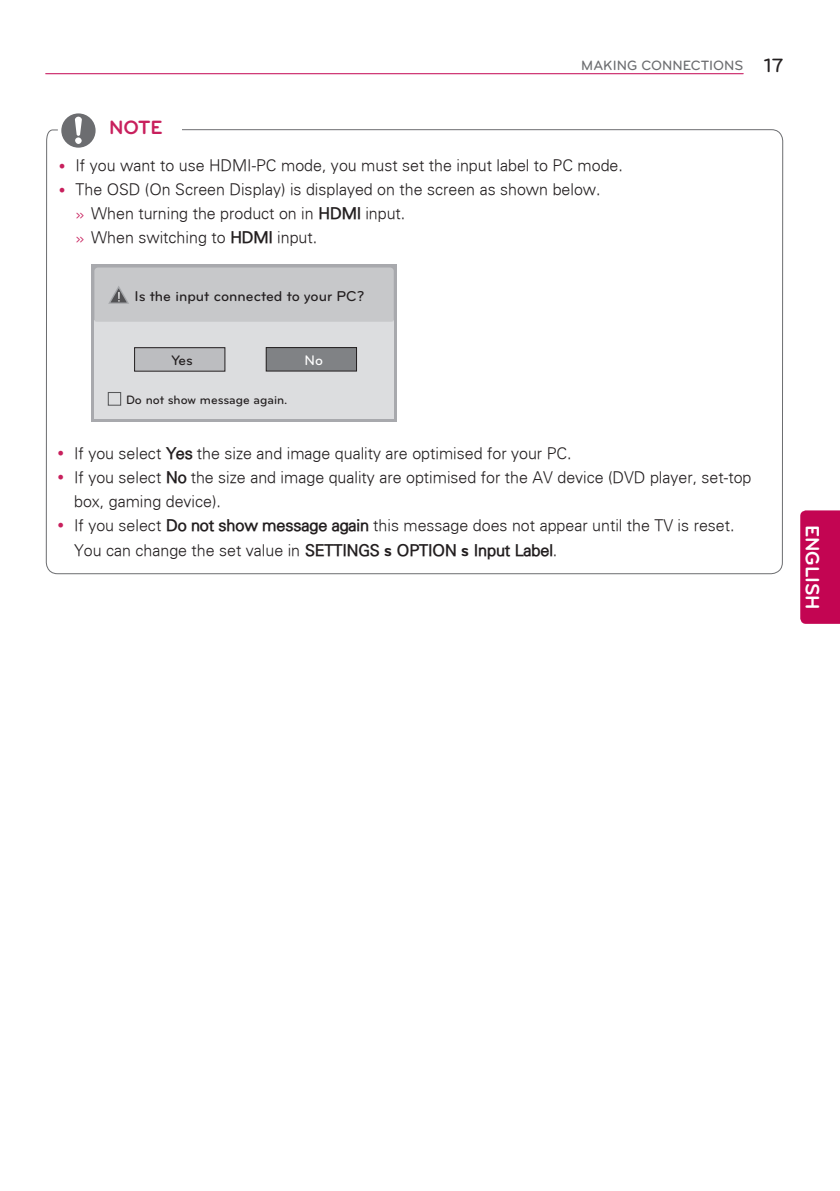
<style>
.page{position:relative;width:840px;height:1191px;background:#fff}
.page>*{position:absolute;margin:0;border:0;box-sizing:border-box;transform-origin:0 0}
.t1{font:700 20px "Bryant LG";color:#fff}
.t2{font:700 20px "Bryant LG";color:#c8205d}
.t3{font:500 20px "Bryant LG";color:#231f20}
.t4{font:300 16px/24px "Univers";color:#231f20}
.t5{font:500 14.8px "Bryant LG";color:#231f20}
.t6{font:500 14.4px "Bryant LG";color:#231f20}
.t7{font:500 14.4px "Bryant LG";color:#fff}
.t8{font:500 14px "Bryant LG";color:#6c6d70}
.t9{font:500 12.6px "Bryant LG";color:#231f20}
.s1{font-family:"Bryant LG";font-weight:400;color:#c8205d}
.s2{font-style:inherit}
.s3{font-family:"Bryant LG";font-weight:700;font-size:18px}
</style>
<div class="page">
<div style="left:800px;top:510px;width:39px;height:114px;background:#c30552"></div>
<svg style="left:45px;top:73px;width:738px;height:502px"></svg>
<svg style="left:61px;top:113px;width:34px;height:35px"></svg>
<div style="left:75px;top:137px;width:7px;height:7px;background:#fff;border-radius:50%"></div>
<div style="left:98px;top:119px;width:83px;height:20px;background:#fff"></div>
<svg style="left:91px;top:264px;width:306px;height:158px;background:#aeafb3"></svg>
<div style="left:94px;top:320px;width:299px;height:98px;background:#dcdddf"></div>
<div style="left:94px;top:267px;width:299px;height:55px;background:#c7c8ca"></div>
<div style="left:108px;top:392px;width:13px;height:14px;border:1px solid #57585a"></div>
<div style="left:266px;top:347px;width:90px;height:24px;background:#808285"></div>
<div style="left:266px;top:347px;width:90px;height:24px;border:1px solid #231f20"></div>
<div style="left:134px;top:348px;width:91px;height:23px;background:#bcbdc0"></div>
<div style="left:134px;top:347px;width:91px;height:24px;border:1px solid #231f20"></div>
<svg style="left:58px;top:451px;width:5px;height:5px"></svg>
<svg style="left:58px;top:475px;width:5px;height:5px"></svg>
<svg style="left:58px;top:523px;width:5px;height:5px"></svg>
<svg style="left:60px;top:163px;width:4px;height:5px"></svg>
<svg style="left:60px;top:187px;width:4px;height:5px"></svg>
<p class="t2" style="left:109px;top:115px;width:55px">NOTE</p>
<p class="t8" style="left:581px;top:57px;width:164px">MAKING CONNECTIONS</p>
<p class="t4" style="left:75px;top:153px;width:548px">If you want to use HDMI-PC mode, you must set the input label to PC mode.</p>
<p class="t4" style="left:75px;top:177px;width:526px">The OSD (On Screen Display) is displayed on the screen as shown below.</p>
<p class="t4" style="left:75px;top:201px;width:331px"><span class="s1">»</span> When turning the product on in <span class="s2">HDMI</span> input.</p>
<p class="t4" style="left:75px;top:225px;width:243px"><span class="s1">»</span> When switching to <span class="s2">HDMI</span> input.</p>
<p class="t5" style="left:134px;top:287px;width:231px">Is the input connected to your PC?</p>
<p class="t3" style="left:763px;top:53px;width:21px">17</p>
<p class="t6" style="left:171px;top:351px;width:23px">Yes</p>
<p class="t7" style="left:304px;top:351px;width:20px">No</p>
<p class="t9" style="left:126px;top:392px;width:163px">Do not show message again.</p>
<p class="t4" style="left:74px;top:441px;width:499px">If you select <span class="s2">Yes</span> the size and image quality are optimised for your PC.</p>
<p class="t4" style="left:74px;top:465px;width:678px">If you select <span class="s2">No</span> the size and image quality are optimised for the AV device (DVD player, set-top box, gaming device).</p>
<p class="t4" style="left:74px;top:512px;width:661px;line-height:25px">If you select <span class="s2">Do not show message again</span> this message does not appear until the TV is reset.<br>You can change the set value in <span class="s2">SETTINGS</span> <span class="s3">s</span> <span class="s2">OPTION</span> <span class="s3">s</span> <span class="s2">Input Label</span>.</p>
<p class="t1" style="left:824px;top:524px;width:87px;rotate:90deg">ENGLISH</p>
</div>
